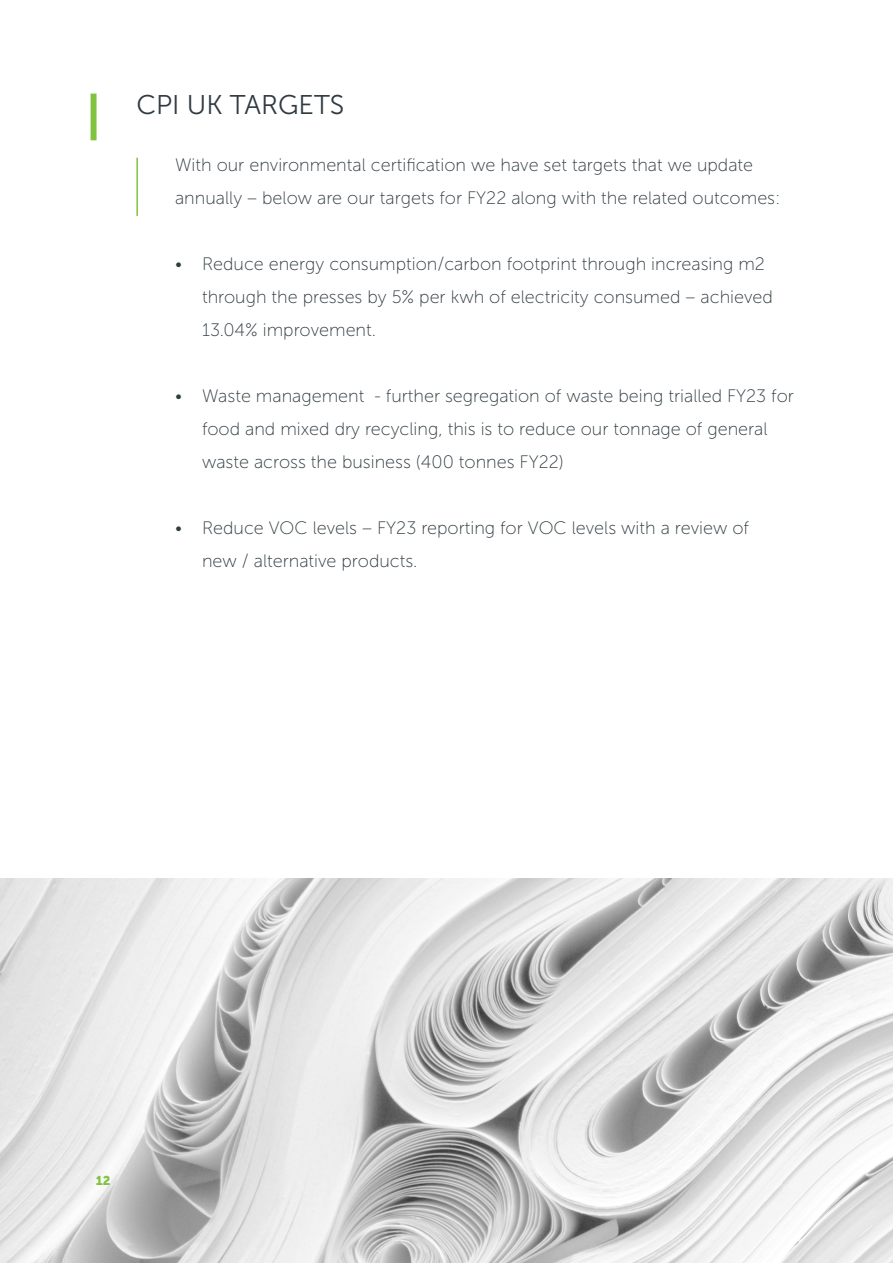
<style>
.page{position:relative;width:893px;height:1263px;background:#fff}
.page>*{position:absolute;margin:0;border:0;box-sizing:border-box;transform-origin:0 0}
.Page_Header_-_Black{font:27px "Museo Sans 300";color:#2f3b41}
.Page_Header_Subtext{font:18px/33px "Museo Sans 100";color:#2f3b41}
.t1{font:12.75px "Museo Sans 900";color:#81c340}
</style>
<div class="page">
<img style="left:0;top:878px;width:892px;height:385px">
<hr style="left:892px;top:878px;width:1px;height:385px;background:#2f3b41">
<hr style="left:136px;top:158px;width:2px;height:58px;background:#81c340">
<div style="left:91px;top:94px;width:6px;height:46px;background:#81c340"></div>
<p class="Page_Header_-_Black" style="left:136px;top:90px;width:210px">CPI UK TARGETS</p>
<p class="Page_Header_Subtext" style="left:175px;top:149px;width:607px">With our environmental certification we have set targets that we update annually – below are our targets for FY22 along with the related outcomes:</p>
<p class="Page_Header_Subtext" style="left:202px;top:248px;width:572px;text-indent:-27px">• Reduce energy consumption/carbon footprint through increasing m2 through the presses by 5% per kwh of electricity consumed – achieved<br>13.04% improvement.</p>
<p class="Page_Header_Subtext" style="left:202px;top:380px;width:593px;text-indent:-27px">• Waste management - further segregation of waste being trialled FY23 for food and mixed dry recycling, this is to reduce our tonnage of general waste across the business (400 tonnes FY22)</p>
<p class="Page_Header_Subtext" style="left:202px;top:512px;width:548px;text-indent:-27px">• Reduce VOC levels – FY23 reporting for VOC levels with a review of new / alternative products.</p>
<p class="t1" style="left:96px;top:1173px;width:16px">12</p>
</div>
